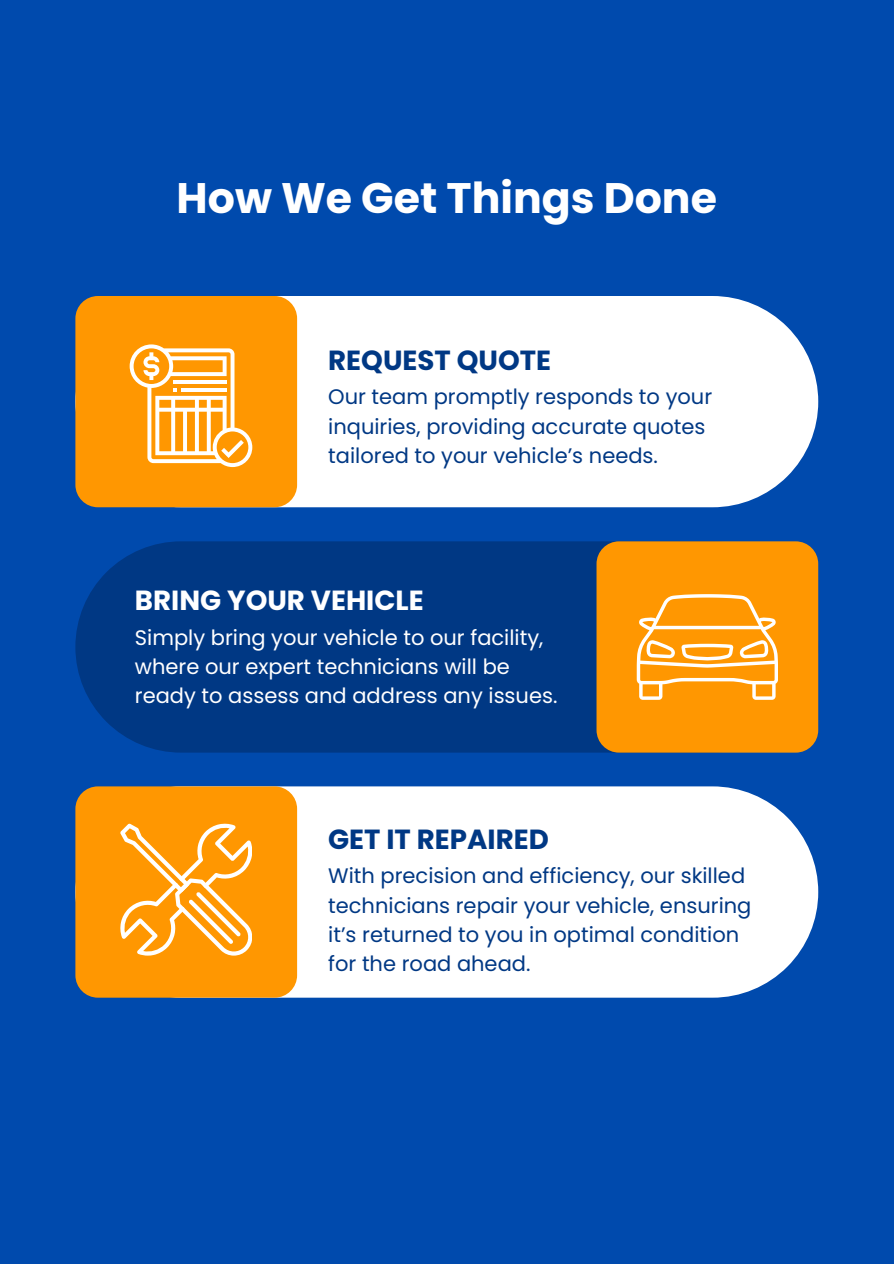
<style>
.page{position:relative;width:894px;height:1264px;background:#fff}
.page>*{position:absolute;margin:0;border:0;box-sizing:border-box;transform-origin:0 0}
.t1{font:700 42.6px "Poppins";color:#fff}
.t2{font:700 27.6px "Poppins";color:#003884}
.t3{font:700 27.6px "Poppins";color:#fff}
.t4{font:21px/29.2px "Poppins";color:#003884}
.t5{font:21px/29.2px "Poppins";color:#fff}
</style>
<div class="page">
<div style="left:0;top:0;width:893px;height:1263px;background:#004aad"></div>
<div style="left:80px;top:296px;width:738px;height:211px;background:#fff"></div>
<div style="left:75px;top:786px;width:743px;height:211px;background:#fff"></div>
<div style="left:75px;top:541px;width:743px;height:211px;background:#003884"></div>
<div style="left:75px;top:296px;width:222px;height:211px;background:#ff9701;border-radius:23px"></div>
<div style="left:75px;top:786px;width:222px;height:211px;background:#ff9701;border-radius:23px"></div>
<div style="left:596px;top:541px;width:222px;height:211px;background:#ff9701;border-radius:23px"></div>
<svg style="left:120px;top:823px;width:132px;height:132px"></svg>
<svg style="left:636px;top:594px;width:141px;height:106px"></svg>
<svg style="left:130px;top:344px;width:122px;height:123px"></svg>
<h1 class="t1" style="left:176px;top:169px;width:541px">How We Get Things Done</h1>
<h2 class="t2" style="left:328px;top:341px;width:224px">REQUEST QUOTE</h2>
<p class="t4" style="left:328px;top:382px;width:385px">Our team promptly responds to your inquiries, providing accurate quotes tailored to your vehicle’s needs.</p>
<h2 class="t3" style="left:135px;top:581px;width:290px">BRING YOUR VEHICLE</h2>
<p class="t5" style="left:135px;top:622px;width:424px">Simply bring your vehicle to our facility, where our expert technicians will be ready to assess and address any issues.</p>
<h2 class="t2" style="left:328px;top:820px;width:222px">GET IT REPAIRED</h2>
<p class="t4" style="left:328px;top:861px;width:424px">With precision and efficiency, our skilled technicians repair your vehicle, ensuring it’s returned to you in optimal condition for the road ahead.</p>
</div>
